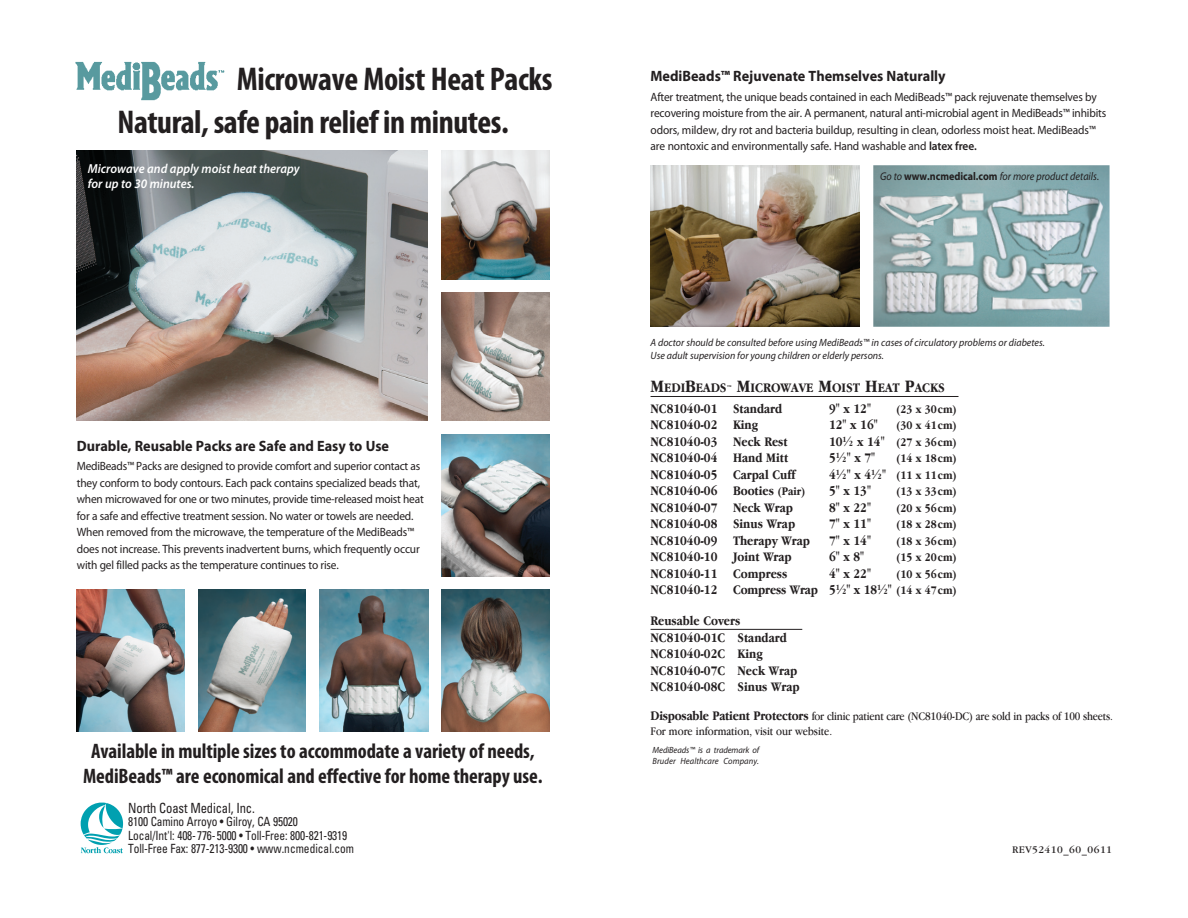
<style>
.page{position:relative;width:1188px;height:918px;background:#fff}
.page>*{position:absolute;margin:0;border:0;box-sizing:border-box;transform-origin:0 0}
.t1{font:700 condensed 33px "Myriad Pro";letter-spacing:-.015em;color:#231f20}
.t2{font:700 condensed 21px/25.5px "Myriad Pro";letter-spacing:-.005em;color:#231f20;text-align:center}
.t3{font:700 15px "Myriad Pro";color:#231f20;scale:.95 1}
.t4{font:condensed 13.95px "Univers";letter-spacing:-.01em;color:#231f20;scale:.9 1}
._04_Price{font:700 13.5px "Garamond IT Cby BT";color:#231f20;scale:.85 1}
.Price{font:700 13.5px "Garamond IT Cby BT";color:#231f20;scale:.85 1}
.Price__first{font:700 13.5px "Garamond IT Cby BT";color:#231f20;scale:.85 1}
.Prod_Name{font:700 13.5px "Garamond IT Cby BT";color:#231f20;scale:.88 1}
._04_Cutline_Feature{font:italic 600 13.05px/15px "Myriad Pro";color:#fff;scale:.95 1}
.t5{font:condensed 12.75px "Univers";letter-spacing:-.01em;color:#231f20;scale:.9 1}
.t6{font:12px/16.5px "Myriad Pro";letter-spacing:-.015em;color:#231f20;scale:.95 1}
.t7{font:12px/15px "Garamond IT Cby BT";letter-spacing:-.015em;color:#231f20;scale:.85 1}
._04_Price-2{font:700 12px "Garamond IT Cby BT";color:#231f20;scale:.85 1}
.Price-2{font:700 12px "Garamond IT Cby BT";color:#231f20;scale:.85 1}
.Price__first-2{font:700 12px "Garamond IT Cby BT";color:#231f20;scale:.85 1}
._04_Copy{font:italic 11.25px "Myriad Pro";color:#231f20;scale:.9 1}
.t8{font:italic 10.5px "Myriad Pro";color:#231f20;scale:.95 1}
.t9{font:10.5px "Garamond IT Cby BT";letter-spacing:.05em;color:#231f20}
.t10{font:italic 9px/10.5px "Myriad Pro";letter-spacing:.01em;color:#231f20;scale:.95 1}
.s1{font-weight:600}
.s2{font-weight:700;font-style:normal}
.s3{font-size:18px}
.s4{font-family:"I Tc Gfrac";font-weight:400;font-size:9px}
.s5{font-size:13.5px}
.s6{font-family:"I Tc Garfrac";font-size:13.5px}
.s7{font-family:"I Tc Garfrac"}
.s8{font-size:12px}
.s9{font-weight:700;font-size:13.5px}
</style>
<div class="page">
<hr style="left:651px;top:396px;width:308px;height:1px;background:#231f20">
<hr style="left:651px;top:629px;width:151px;height:1px;background:#231f20">
<img style="left:651px;top:165px;width:209px;height:162px">
<img style="left:873px;top:165px;width:237px;height:162px">
<img style="left:77px;top:151px;width:351px;height:270px">
<img style="left:77px;top:590px;width:108px;height:141px">
<img style="left:441px;top:590px;width:109px;height:141px">
<img style="left:441px;top:293px;width:108px;height:128px">
<img style="left:441px;top:434px;width:108px;height:142px">
<img style="left:199px;top:590px;width:107px;height:141px">
<img style="left:320px;top:590px;width:108px;height:141px">
<img style="left:441px;top:151px;width:108px;height:129px">
<img style="left:75px;top:61px;width:150px;height:40px">
<svg style="left:81px;top:803px;width:42px;height:50px"></svg>
<p class="t1" style="left:237px;top:59px;width:317px">Microwave Moist Heat Packs</p>
<p class="t1" style="left:118px;top:101px;width:393px">Natural, safe pain relief in minutes.</p>
<p class="_04_Cutline_Feature" style="left:88px;top:160px;width:225px">Microwave and apply moist heat therapy for up to 30 minutes.</p>
<p class="t3" style="left:77px;top:436px;width:330px">Durable, Reusable Packs are Safe and Easy to Use</p>
<p class="t6" style="left:77px;top:458px;width:363px">MediBeads™ Packs are designed to provide comfort and superior contact as</p>
<p class="t6" style="left:77px;top:474px;width:367px">they conform to body contours. Each pack contains specialized beads that, when microwaved for one or two minutes, provide time-released moist heat for a safe and effective treatment session. No water or towels are needed.<br>When removed from the microwave, the temperature of the MediBeads™ does not increase. This prevents inadvertent burns, which frequently occur with gel filled packs as the temperature continues to rise.</p>
<p class="t2" style="left:83px;top:738px;width:461px">Available in multiple sizes to accommodate a variety of needs,<br>MediBeads™ are economical and effective for home therapy use.</p>
<p class="t4" style="left:128px;top:799px;width:142px">North Coast Medical, Inc.</p>
<p class="t5" style="left:128px;top:814px;width:190px">8100 Camino Arroyo • Gilroy, CA 95020</p>
<p class="t5" style="left:128px;top:827px;width:245px">Local/Int'l: 408-776-5000 • Toll-Free: 800-821-9319</p>
<p class="t5" style="left:128px;top:841px;width:252px">Toll-Free Fax: 877-213-9300 • www.ncmedical.com</p>
<p class="t3" style="left:651px;top:66px;width:312px">MediBeads™ Rejuvenate Themselves Naturally</p>
<p class="t6" style="left:651px;top:88px;width:471px">After treatment, the unique beads contained in each MediBeads™ pack rejuvenate themselves by</p>
<p class="t6" style="left:651px;top:105px;width:481px">recovering moisture from the air. A permanent, natural anti-microbial agent in MediBeads™ inhibits odors, mildew, dry rot and bacteria buildup, resulting in clean, odorless moist heat. MediBeads™ are nontoxic and environmentally safe. Hand washable and <span class="s1">latex free.</span></p>
<p class="_04_Copy" style="left:880px;top:169px;width:245px">Go to <span class="s2">www.ncmedical.com</span> for more product details.</p>
<p class="t8" style="left:651px;top:336px;width:417px">A doctor should be consulted before using MediBeads™ in cases of circulatory problems or diabetes.</p>
<p class="t8" style="left:651px;top:349px;width:247px">Use adult supervision for young children or elderly persons.</p>
<p class="Prod_Name" style="left:651px;top:380px;width:336px"><span class="s3">M</span>EDI<span class="s3">B</span>EADS<span class="s4">i</span> <span class="s3">M</span>ICROWAVE <span class="s3">M</span>OIST <span class="s3">H</span>EAT <span class="s3">P</span>ACKS</p>
<p class="Price__first" style="left:651px;top:401px;width:157px">NC81040-01 Standard</p>
<p class="Price__first" style="left:829px;top:401px;width:51px">9" x 12"</p>
<p class="Price__first-2" style="left:897px;top:402px;width:72px">(23 x 30cm)</p>
<p class="Price__first" style="left:651px;top:417px;width:128px">NC81040-02 King</p>
<p class="Price__first" style="left:829px;top:417px;width:59px">12" x 16"</p>
<p class="Price__first-2" style="left:897px;top:419px;width:72px">(30 x 41cm)</p>
<p class="Price" style="left:651px;top:434px;width:163px">NC81040-03 Neck Rest</p>
<p class="Price-2" style="left:829px;top:435px;width:152px"><span class="s5">10</span><span class="s6">!</span> <span class="s5">x 14"</span> (27 x 36cm)</p>
<p class="Price" style="left:651px;top:450px;width:163px">NC81040-04 Hand Mitt</p>
<p class="Price" style="left:829px;top:450px;width:56px">5<span class="s7">!</span>" x 7"</p>
<p class="Price-2" style="left:897px;top:452px;width:72px">(14 x 18cm)</p>
<p class="Price" style="left:651px;top:467px;width:172px">NC81040-05 Carpal Cuff</p>
<p class="Price-2" style="left:829px;top:468px;width:152px"><span class="s5">4</span><span class="s6">!</span><span class="s5">" x 4</span><span class="s6">!</span><span class="s5">"</span> (11 x 11cm)</p>
<p class="_04_Price" style="left:651px;top:483px;width:183px">NC81040-06 Booties <span class="s8">(Pair)</span></p>
<p class="_04_Price" style="left:829px;top:483px;width:51px">5" x 13"</p>
<p class="_04_Price-2" style="left:897px;top:485px;width:72px">(13 x 33cm)</p>
<p class="_04_Price" style="left:651px;top:500px;width:169px">NC81040-07 Neck Wrap</p>
<p class="_04_Price" style="left:829px;top:500px;width:51px">8" x 22"</p>
<p class="_04_Price-2" style="left:897px;top:501px;width:72px">(20 x 56cm)</p>
<p class="_04_Price" style="left:651px;top:516px;width:172px">NC81040-08 Sinus Wrap</p>
<p class="_04_Price" style="left:829px;top:516px;width:51px">7" x 11"</p>
<p class="_04_Price-2" style="left:897px;top:518px;width:72px">(18 x 28cm)</p>
<p class="_04_Price" style="left:651px;top:533px;width:189px">NC81040-09 Therapy Wrap</p>
<p class="_04_Price" style="left:829px;top:533px;width:51px">7" x 14"</p>
<p class="_04_Price-2" style="left:897px;top:534px;width:72px">(18 x 36cm)</p>
<p class="_04_Price" style="left:651px;top:549px;width:168px">NC81040-10 Joint Wrap</p>
<p class="_04_Price" style="left:829px;top:549px;width:43px">6" x 8"</p>
<p class="_04_Price-2" style="left:897px;top:551px;width:72px">(15 x 20cm)</p>
<p class="_04_Price" style="left:651px;top:566px;width:162px">NC81040-11 Compress</p>
<p class="_04_Price" style="left:829px;top:566px;width:51px">4" x 22"</p>
<p class="_04_Price-2" style="left:897px;top:567px;width:72px">(10 x 56cm)</p>
<p class="_04_Price" style="left:651px;top:582px;width:362px">NC81040-12 Compress Wrap 5<span class="s7">!</span>" x 18<span class="s7">!</span>" <span class="s8">(14 x 47cm)</span></p>
<p class="_04_Price" style="left:651px;top:614px;width:107px">Reusable Covers</p>
<p class="_04_Price" style="left:651px;top:630px;width:162px">NC81040-01C Standard</p>
<p class="_04_Price" style="left:651px;top:647px;width:133px">NC81040-02C King</p>
<p class="_04_Price" style="left:651px;top:663px;width:174px">NC81040-07C Neck Wrap</p>
<p class="_04_Price" style="left:651px;top:680px;width:177px">NC81040-08C Sinus Wrap</p>
<p class="t7" style="left:651px;top:709px;width:546px"><span class="s9">Disposable Patient Protectors</span> for clinic patient care (NC81040-DC) are sold in packs of 100 sheets.<br>For more information, visit our website.</p>
<p class="t10" style="left:653px;top:745px;width:114px">MediBeads™ is a trademark of<br>Bruder Healthcare Company.</p>
<p class="t9" style="left:1012px;top:843px;width:101px">REV52410_60_0611</p>
</div>
